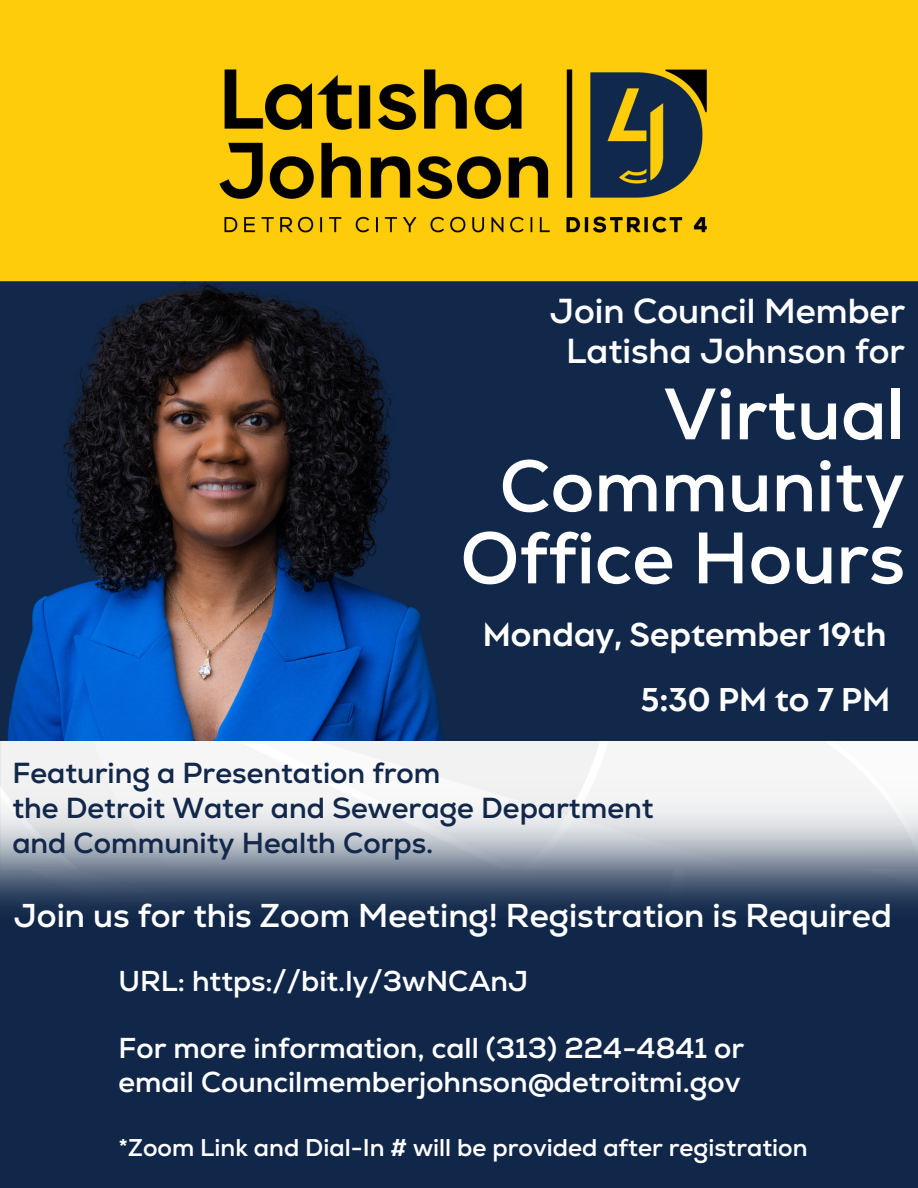
<style>
.page{position:relative;width:918px;height:1188px;background:#fff}
.page>*{position:absolute;margin:0;border:0;box-sizing:border-box;transform-origin:0 0}
.t1{font:700 72.6px/72px "Nexa";color:#fff;text-align:right}
.t2{font:700 34.65px/39.3px "Nexa";color:#fff;text-align:center}
.t3{font:700 33.3px/65.2px "Singolare";color:#fff;text-align:right}
.t4{font:700 33px "Nexa";color:#fff}
.t5{font:700 28.95px/34.8px "Nexa";color:#12284a}
.t6{font:700 28.65px/33.8px "Nexa";color:#fff}
.t7{font:700 24.15px "Nexa";color:#fff}
</style>
<div class="page">
<img style="left:0;top:0;width:918px;height:741px">
<img style="left:0;top:250px;width:442px;height:491px">
<img style="left:0;top:756px;width:918px;height:432px">
<p class="t2" style="left:550px;top:292px;width:357px">Join Council Member<br>Latisha Johnson for</p>
<h1 class="t1" style="left:461px;top:378px;width:446px">Virtual<br>Community<br>Office Hours</h1>
<p class="t3" style="left:483px;top:598px;width:409px">Monday, September 19th<br>5:30 PM to 7 PM</p>
<p class="t5" style="left:12px;top:756px;width:643px">Featuring a Presentation from<br>the Detroit Water and Sewerage Department and Community Health Corps.</p>
<p class="t4" style="left:14px;top:894px;width:879px">Join us for this Zoom Meeting! Registration is Required</p>
<p class="t6" style="left:119px;top:964px;width:411px">URL: https://bit.ly/3wNCAnJ</p>
<p class="t6" style="left:119px;top:1031px;width:627px">For more information, call (313) 224-4841 or email Councilmemberjohnson@detroitmi.gov</p>
<p class="t7" style="left:119px;top:1132px;width:691px">*Zoom Link and Dial-In # will be provided after registration</p>
</div>
